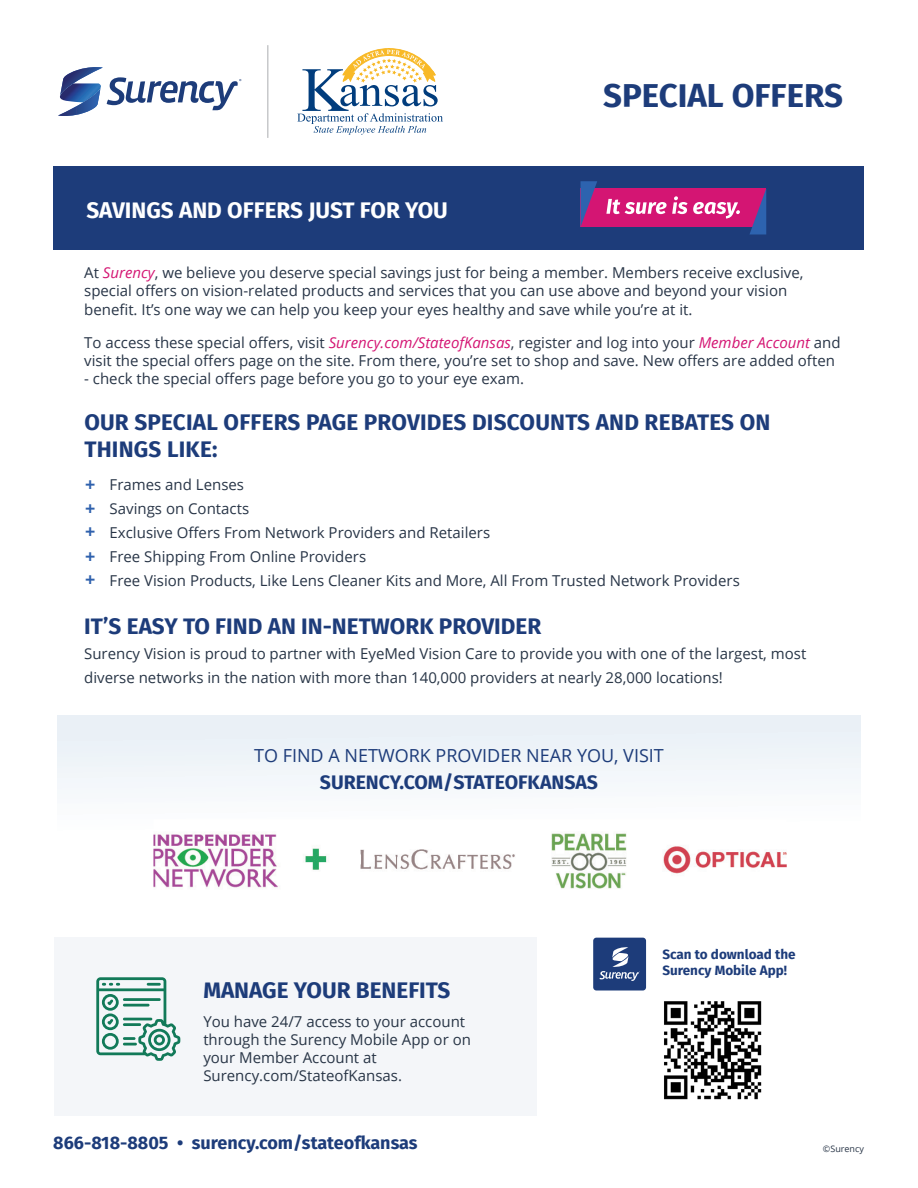
<style>
.page{position:relative;width:918px;height:1188px;background:#fff}
.page>*{position:absolute;margin:0;border:0;box-sizing:border-box;transform-origin:0 0}
.t1{font:700 33px "Fira Sans";color:#1d3c7a}
.t2{font:700 22.5px/27px "Fira Sans";color:#1d3c7a}
.t3{font:700 22.5px "Fira Sans";color:#fff}
.t4{font:700 19.5px "Fira Sans";color:#1d3c7a}
.t5{font:700 18px "Fira Sans";color:#1d3c7a}
.t6{font:18px "Open Sans";color:#1d3c7a}
.t7{font:700 18px "Open Sans";color:#2f61ad}
.t8{font:15px/18px "Open Sans";color:#283547}
.t9{font:15px/18px "Open Sans";color:#283546}
.t10{font:700 13.5px/16.2px "Fira Sans";color:#1d3c7a}
.t11{font:9px "Open Sans";color:#283547}
.s1{font-style:italic;color:#d41673}
.s2{font-style:italic;color:#d41573}
.s3{color:#2c3647}
</style>
<div class="page">
<div style="left:53px;top:166px;width:811px;height:84px;background:#1d3c7a"></div>
<div style="left:54px;top:938px;width:482px;height:178px;background:#f4f6f9"></div>
<div style="left:58px;top:716px;width:802px;height:182px;background:#f3f7fb"></div>
<img style="left:153px;top:819px;width:634px;height:74px">
<img style="left:664px;top:1001px;width:98px;height:99px">
<div style="left:593px;top:938px;width:53px;height:53px;background:#1d3c7a;border-radius:3px"></div>
<svg style="left:600px;top:947px;width:40px;height:34px"></svg>
<svg style="left:96px;top:977px;width:84px;height:84px"></svg>
<div style="left:580px;top:188px;width:186px;height:39px;background:#d41573"></div>
<svg style="left:750px;top:189px;width:16px;height:45px"></svg>
<svg style="left:580px;top:181px;width:17px;height:46px"></svg>
<svg style="left:606px;top:196px;width:134px;height:23px"></svg>
<hr style="left:267px;top:45px;width:2px;height:93px;background:#c7c8ca">
<svg style="left:58px;top:67px;width:183px;height:49px"></svg>
<svg style="left:297px;top:48px;width:146px;height:87px"></svg>
<p class="t3" style="left:86px;top:192px;width:363px">SAVINGS AND OFFERS JUST FOR YOU</p>
<p class="t1" style="left:603px;top:68px;width:241px">SPECIAL OFFERS</p>
<p class="t8" style="left:84px;top:263px;width:721px">At <span class="s1">Surency</span>, we believe you deserve special savings just for being a member. Members receive exclusive, special offers on vision-related products and services that you can use above and beyond your vision</p>
<p class="t8" style="left:84px;top:301px;width:610px">benefit. It’s one way we can help you keep your eyes healthy and save while you’re at it.</p>
<p class="t8" style="left:84px;top:333px;width:758px">To access these special offers, visit <span class="s2">Surency.com/StateofKansas</span><span class="s3">, register and log into your</span> <span class="s2">Member Account</span> and visit the special offers page on the site. From there, you’re set to shop and save. New offers are added often</p>
<p class="t8" style="left:84px;top:369px;width:441px">- check the special offers page before you go to your eye exam.</p>
<p class="t2" style="left:84px;top:407px;width:688px">OUR SPECIAL OFFERS PAGE PROVIDES DISCOUNTS AND REBATES ON<br>THINGS LIKE:</p>
<p class="t8" style="left:110px;top:475px;width:136px">Frames and Lenses</p>
<p class="t8" style="left:110px;top:499px;width:141px">Savings on Contacts</p>
<p class="t8" style="left:110px;top:523px;width:382px">Exclusive Offers From Network Providers and Retailers</p>
<p class="t8" style="left:110px;top:547px;width:258px">Free Shipping From Online Providers</p>
<p class="t8" style="left:110px;top:571px;width:632px">Free Vision Products, Like Lens Cleaner Kits and More, All From Trusted Network Providers</p>
<p class="t7" style="left:85px;top:472px;width:12px">+</p>
<p class="t7" style="left:85px;top:496px;width:12px">+</p>
<p class="t7" style="left:85px;top:519px;width:12px">+</p>
<p class="t7" style="left:85px;top:544px;width:12px">+</p>
<p class="t7" style="left:85px;top:567px;width:12px">+</p>
<p class="t2" style="left:84px;top:611px;width:459px">IT’S EASY TO FIND AN IN-NETWORK PROVIDER</p>
<p class="t9" style="left:84px;top:641px;width:724px;line-height:24px">Surency Vision is proud to partner with EyeMed Vision Care to provide you with one of the largest, most diverse networks in the nation with more than 140,000 providers at nearly 28,000 locations!</p>
<p class="t6" style="left:254px;top:743px;width:411px">TO FIND A NETWORK PROVIDER NEAR YOU, VISIT</p>
<p class="t4" style="left:320px;top:765px;width:280px">SURENCY.COM/STATEOFKANSAS</p>
<p class="t2" style="left:203px;top:975px;width:249px">MANAGE YOUR BENEFITS</p>
<p class="t9" style="left:203px;top:1012px;width:269px">You have 24/7 access to your account through the Surency Mobile App or on your Member Account at<br>Surency.com/StateofKansas.</p>
<p class="t10" style="left:662px;top:945px;width:135px">Scan to download the<br>Surency Mobile App!</p>
<p class="t5" style="left:53px;top:1127px;width:366px">866-818-8805 • surency.com/stateofkansas</p>
<p class="t11" style="left:823px;top:1143px;width:43px">©Surency</p>
</div>
